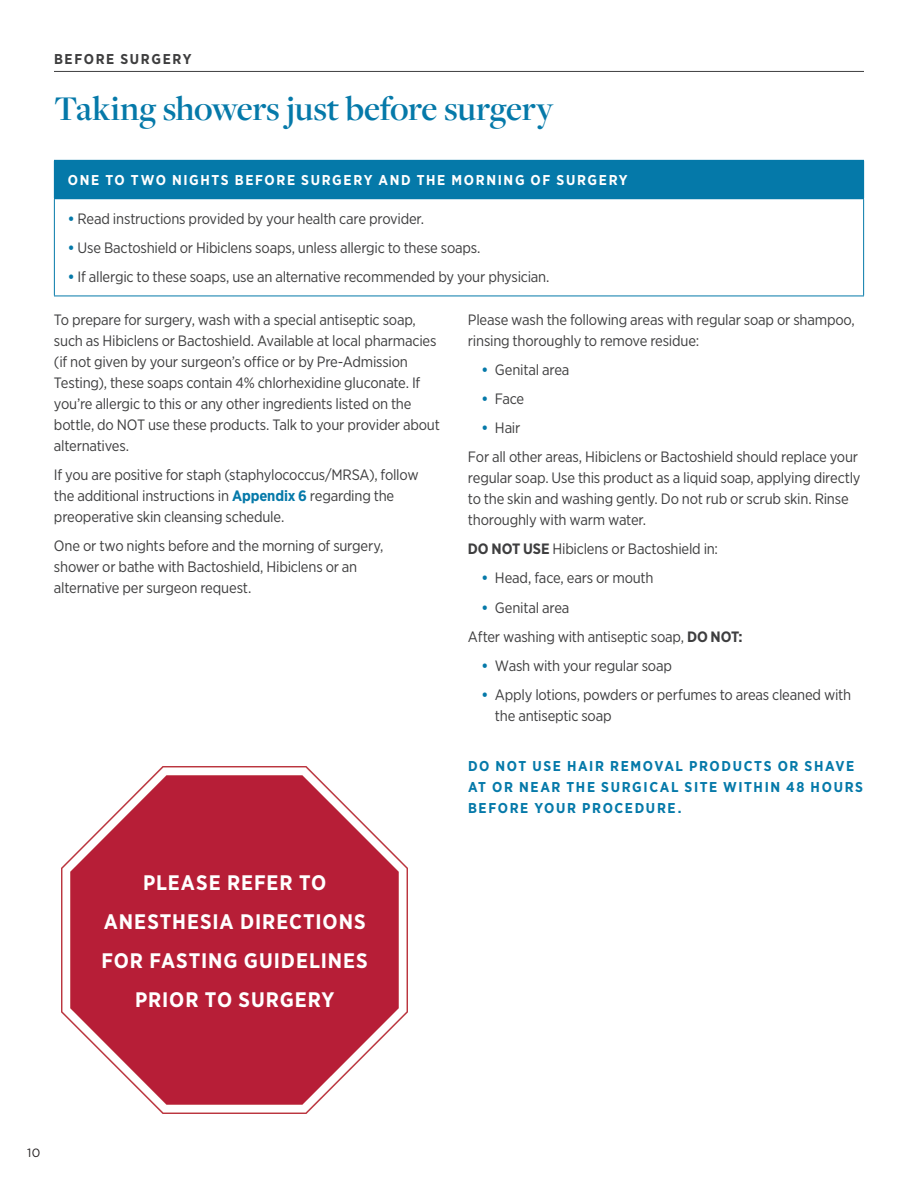
<style>
.page{position:relative;width:918px;height:1188px;background:#fff}
.page>*{position:absolute;margin:0;border:0;box-sizing:border-box;transform-origin:0 0}
.t1{font:600 36px "Freight Disp Pro";letter-spacing:-.01em;color:#0579a9}
.t2{font:700 21px/39px "Gotham Narrow";letter-spacing:.045em;color:#fff;text-align:center}
.t3{font:15px/21px "Gotham Narrow";letter-spacing:-.015em;color:#3e3e3f}
.t4{font:700 14.25px/21px "Gotham Narrow";letter-spacing:.115em;color:#0579a9}
.t5{font:700 14.25px "Gotham Narrow";letter-spacing:.115em;color:#fff}
.t6{font:700 14.25px "Gotham Narrow";letter-spacing:.115em;color:#3e3e3f}
.t7{font:12px "Gotham";color:#231f20}
.s1{font-weight:700;color:#0579a9}
.s2{font-weight:700}
</style>
<div class="page">
<hr style="left:54px;top:71px;width:810px;height:1px;background:#3e3e3f">
<div style="left:54px;top:160px;width:810px;height:39px;background:#0579a9"></div>
<hr style="left:54px;top:199px;width:1px;height:97px;background:#0579a9">
<hr style="left:863px;top:199px;width:1px;height:97px;background:#0579a9">
<hr style="left:54px;top:296px;width:810px;height:1px;background:#0579a9">
<img style="left:62px;top:767px;width:346px;height:346px">
<p class="t6" style="left:54px;top:50px;width:139px">BEFORE SURGERY</p>
<h1 class="t1" style="left:54px;top:85px;width:501px">Taking showers just before surgery</h1>
<p class="t5" style="left:68px;top:171px;width:561px">ONE TO TWO NIGHTS BEFORE SURGERY AND THE MORNING OF SURGERY</p>
<p class="t3" style="left:68px;top:208px;width:356px"><span class="s1">•</span> Read instructions provided by your health care provider.</p>
<p class="t3" style="left:68px;top:237px;width:412px"><span class="s1">•</span> Use Bactoshield or Hibiclens soaps, unless allergic to these soaps.</p>
<p class="t3" style="left:68px;top:266px;width:481px"><span class="s1">•</span> If allergic to these soaps, use an alternative recommended by your physician.</p>
<p class="t3" style="left:54px;top:309px;width:387px">To prepare for surgery, wash with a special antiseptic soap, such as Hibiclens or Bactoshield. Available at local pharmacies (if not given by your surgeon’s office or by Pre-Admission Testing), these soaps contain 4% chlorhexidine gluconate. If you’re allergic to this or any other ingredients listed on the bottle, do NOT use these products. Talk to your provider about alternatives.</p>
<p class="t3" style="left:54px;top:464px;width:366px">If you are positive for staph (staphylococcus/MRSA), follow the additional instructions in <span class="s1">Appendix 6</span> regarding the preoperative skin cleansing schedule.</p>
<p class="t3" style="left:54px;top:535px;width:331px">One or two nights before and the morning of surgery, shower or bathe with Bactoshield, Hibiclens or an alternative per surgeon request.</p>
<p class="t3" style="left:468px;top:309px;width:388px">Please wash the following areas with regular soap or shampoo, rinsing thoroughly to remove residue:</p>
<p class="t3" style="left:481px;top:359px;width:89px"><span class="s1">•</span> Genital area</p>
<p class="t3" style="left:481px;top:388px;width:44px"><span class="s1">•</span> Face</p>
<p class="t3" style="left:468px;top:413px;width:392px;line-height:29.1px;text-indent:14px"><span class="s1">•</span> Hair<br>For all other areas, Hibiclens or Bactoshield should replace your</p>
<p class="t3" style="left:468px;top:467px;width:394px">regular soap. Use this product as a liquid soap, applying directly to the skin and washing gently. Do not rub or scrub skin. Rinse thoroughly with warm water.</p>
<p class="t3" style="left:468px;top:538px;width:252px"><span class="s2">DO NOT USE</span> Hibiclens or Bactoshield in:</p>
<p class="t3" style="left:481px;top:567px;width:174px"><span class="s1">•</span> Head, face, ears or mouth</p>
<p class="t3" style="left:468px;top:592px;width:276px;line-height:29.1px;text-indent:14px"><span class="s1">•</span> Genital area<br>After washing with antiseptic soap, <span class="s2">DO NOT:</span></p>
<p class="t3" style="left:481px;top:655px;width:192px"><span class="s1">•</span> Wash with your regular soap</p>
<p class="t3" style="left:495px;top:684px;width:358px;text-indent:-14px"><span class="s1">•</span> Apply lotions, powders or perfumes to areas cleaned with the antiseptic soap</p>
<p class="t4" style="left:468px;top:755px;width:397px">DO NOT USE HAIR REMOVAL PRODUCTS OR SHAVE<br>AT OR NEAR THE SURGICAL SITE WITHIN 48 HOURS<br>BEFORE YOUR PROCEDURE.</p>
<h2 class="t2" style="left:102px;top:863px;width:268px">PLEASE REFER TO<br>ANESTHESIA DIRECTIONS<br>FOR FASTING GUIDELINES<br>PRIOR TO SURGERY</h2>
<p class="t7" style="left:27px;top:1145px;width:15px">10</p>
</div>
